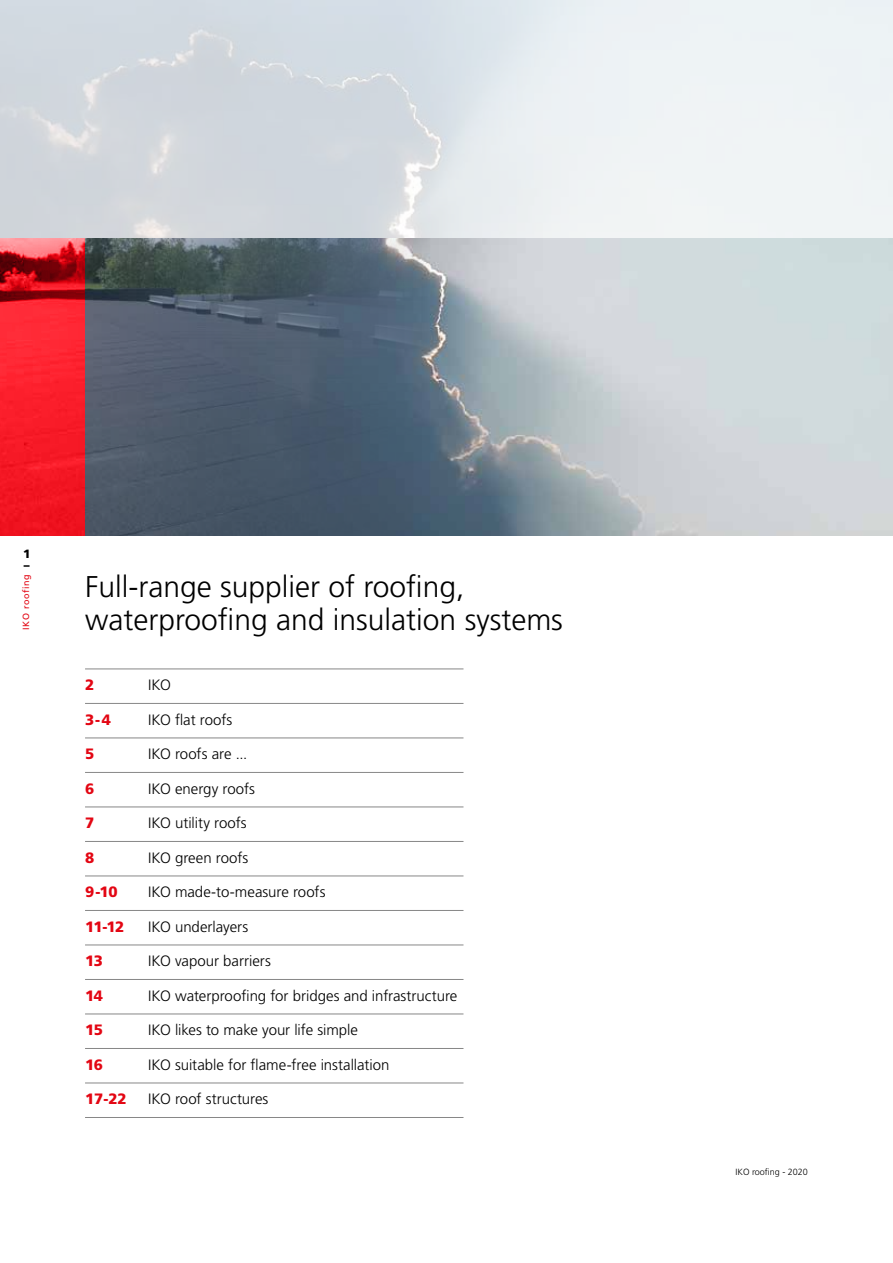
<style>
.page{position:relative;width:893px;height:1263px;background:#fff}
.page>*{position:absolute;margin:0;border:0;box-sizing:border-box;transform-origin:0 0}
.t1{font:300 30px/33px "Frutiger";color:#000}
.t2{font:300 15px "Frutiger";color:#000}
.t3{font:900 15px "Frutiger";letter-spacing:-.025em;color:#e30613}
.t4{font:900 12px "Frutiger";color:#000}
.t5{font:300 9px "Frutiger";color:#000}
.t6{font:9px "Frutiger";letter-spacing:.07em;color:#e30613}
</style>
<div class="page">
<svg style="left:429px;top:238px;width:463px;height:298px;background:#bdc5ca"></svg>
<hr style="left:85px;top:669px;width:378px;height:1px;background:#878787">
<hr style="left:85px;top:703px;width:378px;height:1px;background:#878787">
<hr style="left:85px;top:738px;width:378px;height:1px;background:#878787">
<hr style="left:85px;top:772px;width:378px;height:1px;background:#878787">
<hr style="left:85px;top:807px;width:378px;height:1px;background:#878787">
<hr style="left:85px;top:841px;width:378px;height:1px;background:#878787">
<hr style="left:85px;top:876px;width:378px;height:1px;background:#878787">
<hr style="left:85px;top:910px;width:378px;height:1px;background:#878787">
<hr style="left:85px;top:945px;width:378px;height:1px;background:#878787">
<hr style="left:85px;top:979px;width:378px;height:1px;background:#878787">
<hr style="left:85px;top:1014px;width:378px;height:1px;background:#878787">
<hr style="left:85px;top:1048px;width:378px;height:1px;background:#878787">
<hr style="left:85px;top:1083px;width:378px;height:1px;background:#878787">
<hr style="left:85px;top:1117px;width:378px;height:1px;background:#878787">
<img style="left:85px;top:238px;width:344px;height:298px">
<svg style="left:0;top:238px;width:85px;height:298px;background:#eb1f2b"></svg>
<svg style="left:24px;top:565px;width:6px;height:2px"></svg>
<hr style="left:892px;top:0;width:1px;height:247px;background:#d0cccb">
<hr style="left:892px;top:238px;width:1px;height:298px;background:#e30613">
<p class="t4" style="left:23px;top:547px;width:9px">1</p>
<p class="t6" style="left:21px;top:630px;width:57px;rotate:-90deg">IKO roofing</p>
<h1 class="t1" style="left:85px;top:570px;width:479px">Full-range supplier of roofing, waterproofing and insulation systems</h1>
<p class="t3" style="left:85px;top:676px;width:11px">2</p>
<p class="t2" style="left:148px;top:676px;width:24px">IKO</p>
<p class="t3" style="left:85px;top:710px;width:28px">3-4</p>
<p class="t2" style="left:148px;top:711px;width:86px">IKO flat roofs</p>
<p class="t3" style="left:85px;top:745px;width:11px">5</p>
<p class="t2" style="left:148px;top:745px;width:101px">IKO roofs are ...</p>
<p class="t3" style="left:85px;top:779px;width:11px">6</p>
<p class="t2" style="left:148px;top:780px;width:108px">IKO energy roofs</p>
<p class="t3" style="left:85px;top:814px;width:11px">7</p>
<p class="t2" style="left:148px;top:814px;width:100px">IKO utility roofs</p>
<p class="t3" style="left:85px;top:848px;width:11px">8</p>
<p class="t2" style="left:148px;top:849px;width:102px">IKO green roofs</p>
<p class="t3" style="left:85px;top:883px;width:34px">9-10</p>
<p class="t2" style="left:148px;top:883px;width:179px">IKO made-to-measure roofs</p>
<p class="t3" style="left:85px;top:917px;width:41px">11-12</p>
<p class="t2" style="left:148px;top:918px;width:102px">IKO underlayers</p>
<p class="t3" style="left:85px;top:952px;width:19px">13</p>
<p class="t2" style="left:148px;top:952px;width:124px">IKO vapour barriers</p>
<p class="t3" style="left:85px;top:986px;width:19px">14</p>
<p class="t2" style="left:148px;top:987px;width:311px">IKO waterproofing for bridges and infrastructure</p>
<p class="t3" style="left:85px;top:1021px;width:19px">15</p>
<p class="t2" style="left:148px;top:1021px;width:211px">IKO likes to make your life simple</p>
<p class="t3" style="left:85px;top:1055px;width:19px">16</p>
<p class="t2" style="left:148px;top:1056px;width:243px">IKO suitable for flame-free installation</p>
<p class="t3" style="left:85px;top:1090px;width:43px">17-22</p>
<p class="t2" style="left:148px;top:1090px;width:122px">IKO roof structures</p>
<p class="t5" style="left:736px;top:1167px;width:74px">IKO roofing - 2020</p>
</div>
